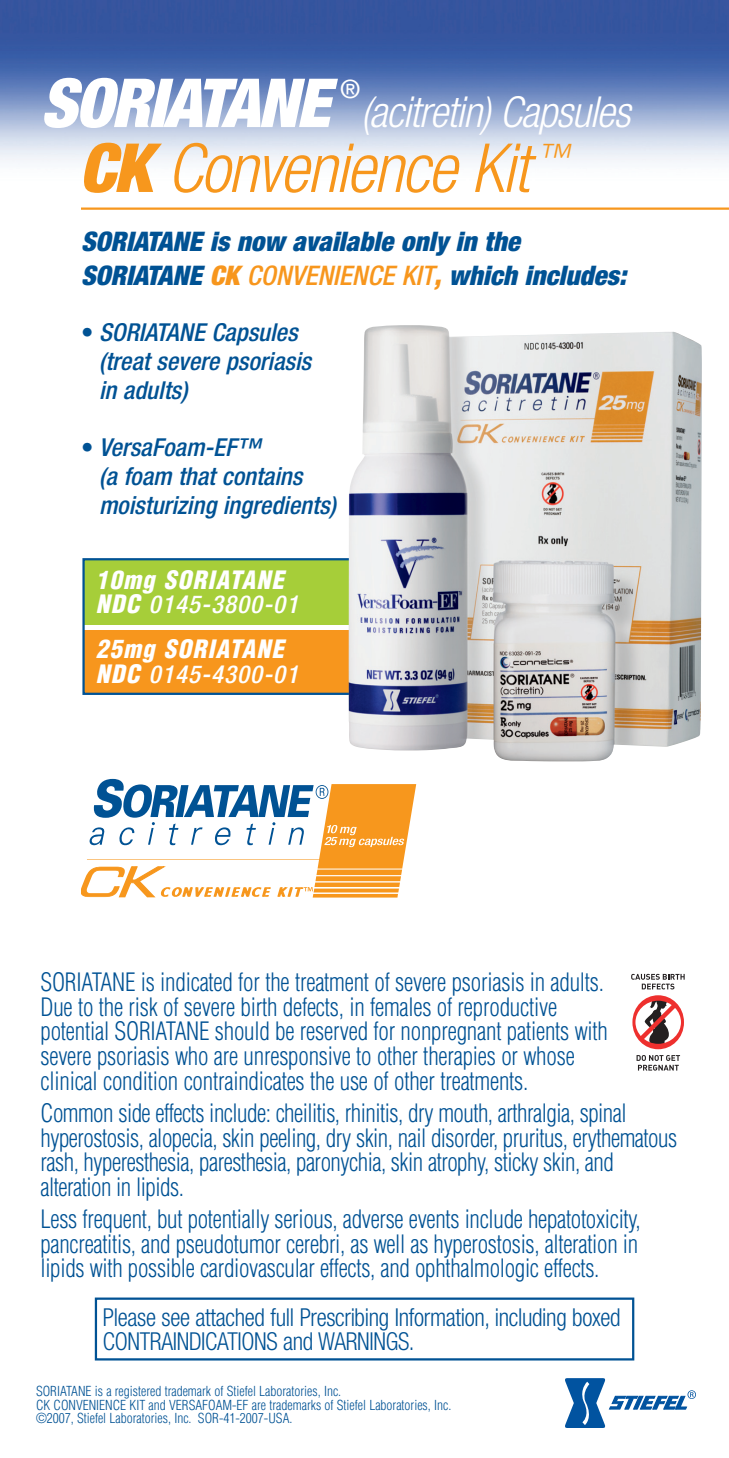
<style>
.page{position:relative;width:729px;height:1458px;background:#fff}
.page>*{position:absolute;margin:0;border:0;box-sizing:border-box;transform-origin:0 0}
.t1{font:italic 300 condensed 67.73px "Helvetica Neue";letter-spacing:-.025em;color:#f7971d}
.t2{font:italic 900 condensed 67.73px "Helvetica Neue";letter-spacing:-.025em;color:#fff}
.t3{font:italic 300 condensed 42.75px "Helvetica Neue";letter-spacing:-.025em;color:#fff}
.t4{font:italic 900 condensed 27px/33.8px "Helvetica Neue";color:#005294}
.t5{font:500 25.43px "Helvetica Neue";color:#fff}
.t6{font:300 condensed 24.75px/24.5px "Helvetica";letter-spacing:-.01em;color:#005294;scale:.95 1}
.t7{font:italic 500 condensed 24.75px/29.2px "Helvetica Neue";color:#005294}
.t8{font:300 condensed 24.75px/24.8px "Helvetica Neue";letter-spacing:-.015em;color:#005294;scale:.95 1}
.t9{font:italic 500 condensed 24.75px "Helvetica Neue";letter-spacing:.05em;color:#fff}
.t10{font:italic 900 condensed 24.75px "Helvetica";letter-spacing:.05em;color:#fff}
.t11{font:300 condensed 13.5px/13.5px "Helvetica";color:#005294}
.s1{font-weight:900}
.s2{color:#f7961d}
.s3{font-weight:500;color:#f7961d}
.s4{font-weight:300;font-style:normal}
.s5{font-family:"Helvetica";font-weight:900}
</style>
<div class="page">
<div style="left:84px;top:560px;width:486px;height:64px;background:#a6ce39"></div>
<div style="left:83px;top:630px;width:444px;height:64px;background:#f7961d"></div>
<div style="left:82px;top:558px;width:446px;height:137px;border:2px solid #005294"></div>
<img style="left:0;top:0;width:729px;height:208px">
<svg style="left:81px;top:779px;width:335px;height:119px"></svg>
<svg style="left:565px;top:1378px;width:131px;height:50px"></svg>
<svg style="left:637px;top:998px;width:42px;height:49px"></svg>
<svg style="left:631px;top:974px;width:54px;height:15px"></svg>
<svg style="left:637px;top:1055px;width:43px;height:16px"></svg>
<div style="left:632px;top:996px;width:53px;height:53px;border:4px solid #ee302e;border-radius:50%"></div>
<div style="left:95px;top:1298px;width:539px;height:63px;border:2px solid #005294"></div>
<hr style="left:81px;top:208px;width:648px;height:2px;background:#f7971d">
<img style="left:348px;top:325px;width:354px;height:437px">
<h1 class="t2" style="left:40px;top:79px;width:291px">SORIATANE</h1>
<p class="t5" style="left:340px;top:80px;width:22px">®</p>
<h2 class="t3" style="left:361px;top:97px;width:271px">(acitretin) Capsules</h2>
<h1 class="t1" style="left:79px;top:144px;width:493px"><span class="s1">CK</span> Convenience Kit <sup>™</sup></h1>
<p class="t4" style="left:81px;top:227px;width:547px">SORIATANE is now available only in the<br>SORIATANE <span class="s2">CK</span> <span class="s3">CONVENIENCE KIT</span><span class="s2">,</span> which includes:</p>
<p class="t7" style="left:99px;top:320px;width:214px;text-indent:-18px"><span class="s4">•</span> SORIATANE Capsules (treat severe psoriasis in adults)</p>
<p class="t7" style="left:99px;top:434px;width:238px;text-indent:-18px"><span class="s4">•</span> VersaFoam-EF™<br>(a foam that contains moisturizing ingredients)</p>
<p class="t10" style="left:96px;top:570px;width:189px">10mg SORIATANE</p>
<p class="t9" style="left:96px;top:596px;width:204px"><span class="s5">NDC</span> 0145-3800-01</p>
<p class="t10" style="left:96px;top:640px;width:189px">25mg SORIATANE</p>
<p class="t9" style="left:96px;top:665px;width:204px"><span class="s5">NDC</span> 0145-4300-01</p>
<p class="t6" style="left:40px;top:972px;width:599px">SORIATANE is indicated for the treatment of severe psoriasis in adults.<br>Due to the risk of severe birth defects, in females of reproductive potential SORIATANE should be reserved for nonpregnant patients with severe psoriasis who are unresponsive to other therapies or whose clinical condition contraindicates the use of other treatments.</p>
<p class="t6" style="left:40px;top:1103px;width:672px">Common side effects include: cheilitis, rhinitis, dry mouth, arthralgia, spinal hyperostosis, alopecia, skin peeling, dry skin, nail disorder, pruritus, erythematous rash, hyperesthesia, paresthesia, paronychia, skin atrophy, sticky skin, and alteration in lipids.</p>
<p class="t6" style="left:40px;top:1209px;width:633px;text-align:justify">Less frequent, but potentially serious, adverse events include hepatotoxicity, pancreatitis, and pseudotumor cerebri, as well as hyperostosis, alteration in lipids with possible cardiovascular effects, and ophthalmologic effects.</p>
<p class="t8" style="left:103px;top:1307px;width:546px">Please see attached full Prescribing Information, including boxed<br>CONTRAINDICATIONS and WARNINGS.</p>
<p class="t11" style="left:36px;top:1386px;width:417px">SORIATANE is a registered trademark of Stiefel Laboratories, Inc.<br>CK CONVENIENCE KIT and VERSAFOAM-EF are trademarks of Stiefel Laboratories, Inc. ©2007, Stiefel Laboratories, Inc. SOR-41-2007-USA.</p>
</div>
